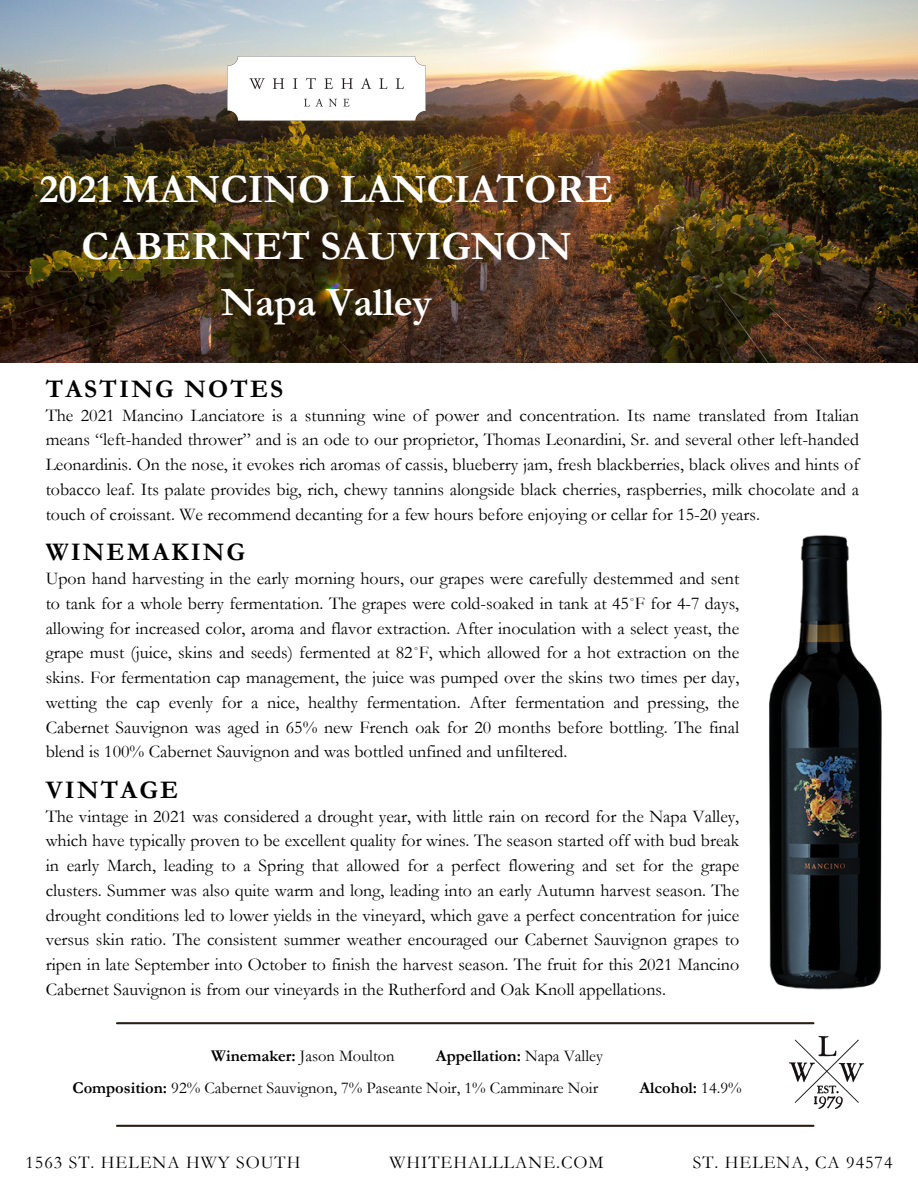
<style>
.page{position:relative;width:918px;height:1188px;background:#fff}
.page>*{position:absolute;margin:0;border:0;box-sizing:border-box;transform-origin:0 0}
.t1{font:700 40.5px/56.2px "Garamond";color:#fff;text-align:center}
.t2{font:700 25.5px "Garamond";letter-spacing:.085em;color:#000}
.t3{font:18px/24.8px "Garamond";color:#000;text-align:justify}
.t4{font:18px "Garamond";letter-spacing:.055em;color:#000}
.t5{font:16.5px "Garamond";color:#000}
.t6{font:700 16.5px "Garamond";color:#000}
.s1{font-weight:700}
.s2{font-weight:400}
</style>
<div class="page">
<img style="left:0;top:0;width:918px;height:363px">
<img style="left:227px;top:56px;width:198px;height:64px">
<hr style="left:116px;top:1022px;width:698px;height:2px;background:#291c10">
<hr style="left:116px;top:1125px;width:698px;height:2px;background:#291c10">
<img style="left:790px;top:1037px;width:73px;height:72px">
<img style="left:769px;top:535px;width:113px;height:455px">
<h1 class="t1" style="left:40px;top:162px;width:575px">2021 MANCINO LANCIATORE<br>CABERNET SAUVIGNON<br>Napa Valley</h1>
<h2 class="t2" style="left:46px;top:375px;width:239px">TASTING NOTES</h2>
<p class="t3" style="left:46px;top:403px;width:815px">The 2021 Mancino Lanciatore is a stunning wine of power and concentration. Its name translated from Italian means “left-handed thrower” and is an ode to our proprietor, Thomas Leonardini, Sr. and several other left-handed Leonardinis. On the nose, it evokes rich aromas of cassis, blueberry jam, fresh blackberries, black olives and hints of tobacco leaf. Its palate provides big, rich, chewy tannins alongside black cherries, raspberries, milk chocolate and a touch of croissant. We recommend decanting for a few hours before enjoying or cellar for 15-20 years.</p>
<p class="t2" style="left:46px;top:538px;width:201px">WINEMAKING</p>
<p class="t3" style="left:46px;top:566px;width:695px">Upon hand harvesting in the early morning hours, our grapes were carefully destemmed and sent to tank for a whole berry fermentation. The grapes were cold-soaked in tank at 45˚F for 4-7 days, allowing for increased color, aroma and flavor extraction. After inoculation with a select yeast, the grape must (juice, skins and seeds) fermented at 82˚F, which allowed for a hot extraction on the skins. For fermentation cap management, the juice was pumped over the skins two times per day, wetting the cap evenly for a nice, healthy fermentation. After fermentation and pressing, the Cabernet Sauvignon was aged in 65% new French oak for 20 months before bottling. The final blend is 100% Cabernet Sauvignon and was bottled unfined and unfiltered.</p>
<p class="t2" style="left:46px;top:776px;width:134px">VINTAGE</p>
<p class="t3" style="left:46px;top:804px;width:695px">The vintage in 2021 was considered a drought year, with little rain on record for the Napa Valley, which have typically proven to be excellent quality for wines. The season started off with bud break in early March, leading to a Spring that allowed for a perfect flowering and set for the grape clusters. Summer was also quite warm and long, leading into an early Autumn harvest season. The drought conditions led to lower yields in the vineyard, which gave a perfect concentration for juice versus skin ratio. The consistent summer weather encouraged our Cabernet Sauvignon grapes to ripen in late September into October to finish the harvest season. The fruit for this 2021 Mancino Cabernet Sauvignon is from our vineyards in the Rutherford and Oak Knoll appellations.</p>
<h2 class="t5" style="left:211px;top:1047px;width:185px"><span class="s1">Winemaker:</span> Jason Moulton</h2>
<h2 class="t6" style="left:436px;top:1047px;width:168px">Appellation: <span class="s2">Napa Valley</span></h2>
<p class="t5" style="left:73px;top:1079px;width:527px"><span class="s1">Composition:</span> 92% Cabernet Sauvignon, 7% Paseante Noir, 1% Camminare Noir</p>
<p class="t6" style="left:639px;top:1079px;width:104px">Alcohol: <span class="s2">14.9%</span></p>
<p class="t4" style="left:25px;top:1152px;width:276px">1563 ST. HELENA HWY SOUTH</p>
<p class="t4" style="left:390px;top:1152px;width:216px">WHITEHALLLANE.COM</p>
<p class="t4" style="left:693px;top:1152px;width:201px">ST. HELENA, CA 94574</p>
</div>
